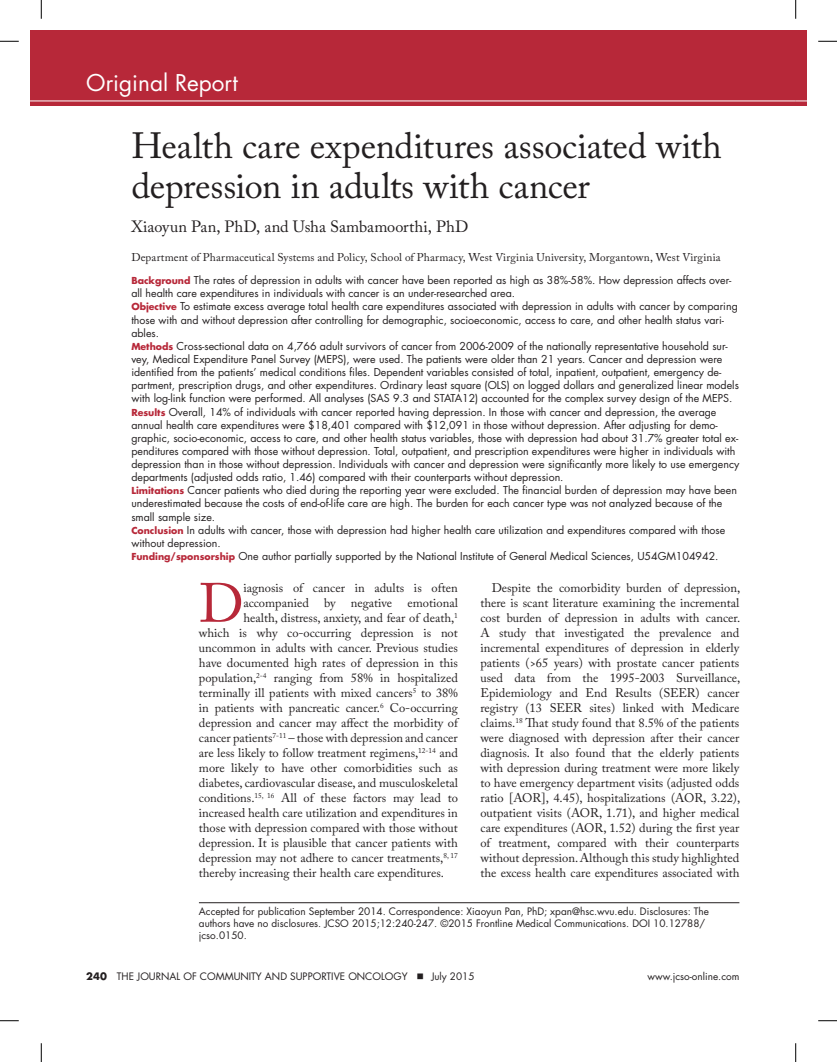
<style>
.page{position:relative;width:837px;height:1062px;background:#fff}
.page>*{position:absolute;margin:0;border:0;box-sizing:border-box;transform-origin:0 0}
.t1{font:54.75px "Adobe Caslon Pro";color:#b72839}
.t2{font:36.25px/40px "Adobe Caslon Pro";letter-spacing:-.005em;color:#231f20}
.t3{font:22.5px "Futura Std";color:#fff}
.t4{font:16.25px "Adobe Caslon Pro";color:#231f20}
.t5{font:12.5px/15px "Adobe Caslon Pro";color:#231f20;text-align:justify}
.t6{font:11.25px "Adobe Caslon Pro";letter-spacing:.01em;color:#231f20}
.t7{font:10.62px/13.1px "Futura Std";color:#231f20}
.t8{font:10px/11.9px "Futura Std";color:#231f20}
.s1{font-weight:700;font-size:9.38px;color:#b72839}
.s2{font-weight:700}
</style>
<div class="page">
<hr style="left:199px;top:902px;width:540px;height:1px;background:#231f20">
<div style="left:30px;top:30px;width:765px;height:75px;background:#b72839"></div>
<div style="left:795px;top:30px;width:11px;height:75px;background:#b72839"></div>
<hr style="left:30px;top:100px;width:765px;height:1px;background:#fff">
<svg style="left:0;top:40px;width:19px;height:2px"></svg>
<svg style="left:818px;top:40px;width:18px;height:2px"></svg>
<svg style="left:0;top:1020px;width:19px;height:1px"></svg>
<svg style="left:818px;top:1020px;width:18px;height:1px"></svg>
<svg style="left:40px;top:0;width:2px;height:19px"></svg>
<svg style="left:40px;top:1043px;width:2px;height:18px"></svg>
<svg style="left:795px;top:0;width:1px;height:19px"></svg>
<svg style="left:795px;top:1043px;width:1px;height:18px"></svg>
<h3 class="t3" style="left:86px;top:68px;width:153px">Original Report</h3>
<h2 class="t2" style="left:131px;top:125px;width:591px">Health care expenditures associated with depression in adults with cancer</h2>
<h3 class="t4" style="left:131px;top:217px;width:338px">Xiaoyun Pan, PhD, and Usha Sambamoorthi, PhD</h3>
<p class="t6" style="left:131px;top:250px;width:590px">Department of Pharmaceutical Systems and Policy, School of Pharmacy, West Virginia University, Morgantown, West Virginia</p>
<p class="t7" style="left:131px;top:274px;width:609px"><span class="s1">Background</span> The rates of depression in adults with cancer have been reported as high as 38%-58%. How depression affects over&shy;all health care expenditures in individuals with cancer is an under-researched area.<br><span class="s1">Objective</span> To estimate excess average total health care expenditures associated with depression in adults with cancer by comparing those with and without depression after controlling for demographic, socioeconomic, access to care, and other health status vari&shy;ables.<br><span class="s1">Methods</span> Cross-sectional data on 4,766 adult survivors of cancer from 2006-2009 of the nationally representative household sur&shy;vey, Medical Expenditure Panel Survey (MEPS), were used. The patients were older than 21 years. Cancer and depression were identified from the patients’ medical conditions files. Dependent variables consisted of total, inpatient, outpatient, emergency de&shy;partment, prescription drugs, and other expenditures. Ordinary least square (OLS) on logged dollars and generalized linear models with log-link function were performed. All analyses (SAS 9.3 and STATA12) accounted for the complex survey design of the MEPS.<br><span class="s1">Results</span> Overall, 14% of individuals with cancer reported having depression. In those with cancer and depression, the average annual health care expenditures were $18,401 compared with $12,091 in those without depression. After adjusting for demo&shy;graphic, socio-economic, access to care, and other health status variables, those with depression had about 31.7% greater total ex&shy;penditures compared with those without depression. Total, outpatient, and prescription expenditures were higher in individuals with depression than in those without depression. Individuals with cancer and depression were significantly more likely to use emergency departments (adjusted odds ratio, 1.46) compared with their counterparts without depression.<br><span class="s1">Limitations</span> Cancer patients who died during the reporting year were excluded. The financial burden of depression may have been underestimated because the costs of end-of-life care are high. The burden for each cancer type was not analyzed because of the small sample size.<br><span class="s1">Conclusion</span> In adults with cancer, those with depression had higher health care utilization and expenditures compared with those without depression.<br><span class="s1">Funding/sponsorship</span> One author partially supported by the National Institute of General Medical Sciences, U54GM104942.</p>
<p class="t5" style="left:480px;top:579px;width:261px;text-indent:11px">Despite the comorbidity burden of depression, there is scant literature examining the incremental cost burden of depression in adults with cancer.<br>A study that investigated the prevalence and incremental expenditures of depression in elderly patients (&gt;65 years) with prostate cancer patients used data from the 1995-2003 Surveillance, Epidemiology and End Results (SEER) cancer registry (13 SEER sites) linked with Medicare claims.<sup>18</sup> That study found that 8.5% of the patients were diagnosed with depression after their cancer diagnosis. It also found that the elderly patients with depression during treatment were more likely to have emergency department visits (adjusted odds ratio [AOR], 4.45), hospitalizations (AOR, 3.22), outpatient visits (AOR, 1.71), and higher medical care expenditures (AOR, 1.52) during the first year of treatment, compared with their counterparts without depression. Although this study highlighted the excess health care expenditures associated with</p>
<p class="t8" style="left:199px;top:905px;width:511px">Accepted for publication September 2014. Correspondence: Xiaoyun Pan, PhD; xpan@hsc.wvu.edu. Disclosures: The authors have no disclosures. JCSO 2015;12:240-247. ©2015 Frontline Medical Communications. DOI 10.12788/ jcso.0150.</p>
<h1 class="t1" style="left:199px;top:570px;width:46px">D</h1>
<p class="t5" style="left:243px;top:579px;width:216px">iagnosis of cancer in adults is often</p>
<p class="t5" style="left:243px;top:594px;width:216px">accompanied by negative emotional</p>
<p class="t5" style="left:243px;top:609px;width:216px">health, distress, anxiety, and fear of death,<sup>1</sup></p>
<p class="t5" style="left:199px;top:624px;width:260px">which is why co-occurring depression is not</p>
<p class="t5" style="left:199px;top:639px;width:260px">uncommon in adults with cancer. Previous studies</p>
<p class="t5" style="left:199px;top:654px;width:260px">have documented high rates of depression in this</p>
<p class="t5" style="left:199px;top:669px;width:260px">population,<sup>2-4</sup> ranging from 58% in hospitalized</p>
<p class="t5" style="left:199px;top:684px;width:260px">terminally ill patients with mixed cancers<sup>5</sup> to 38%</p>
<p class="t5" style="left:199px;top:699px;width:260px">in patients with pancreatic cancer.<sup>6</sup> Co-occurring</p>
<p class="t5" style="left:199px;top:714px;width:260px">depression and cancer may affect the morbidity of</p>
<p class="t5" style="left:199px;top:729px;width:260px">cancer patients<sup>7-11</sup> – those with depression and cancer</p>
<p class="t5" style="left:199px;top:744px;width:260px">are less likely to follow treatment regimens,<sup>12-14</sup> and</p>
<p class="t5" style="left:199px;top:759px;width:260px">more likely to have other comorbidities such as</p>
<p class="t5" style="left:199px;top:774px;width:260px">diabetes, cardiovascular disease, and musculoskeletal</p>
<p class="t5" style="left:199px;top:789px;width:260px">conditions.<sup>15,</sup> <sup>16</sup> All of these factors may lead to</p>
<p class="t5" style="left:199px;top:804px;width:260px">increased health care utilization and expenditures in</p>
<p class="t5" style="left:199px;top:819px;width:260px">those with depression compared with those without</p>
<p class="t5" style="left:199px;top:834px;width:260px">depression. It is plausible that cancer patients with</p>
<p class="t5" style="left:199px;top:849px;width:260px">depression may not adhere to cancer treatments,<sup>8,</sup> <sup>17</sup></p>
<p class="t5" style="left:199px;top:864px;width:246px">thereby increasing their health care expenditures.</p>
<p class="t8" style="left:86px;top:970px;width:323px"><span class="s2">240</span> THE JOURNAL OF COMMUNITY AND SUPPORTIVE ONCOLOGY</p>
<p class="t8" style="left:431px;top:970px;width:45px">July 2015</p>
<p class="t8" style="left:647px;top:970px;width:93px">www.jcso-online.com</p>
</div>
